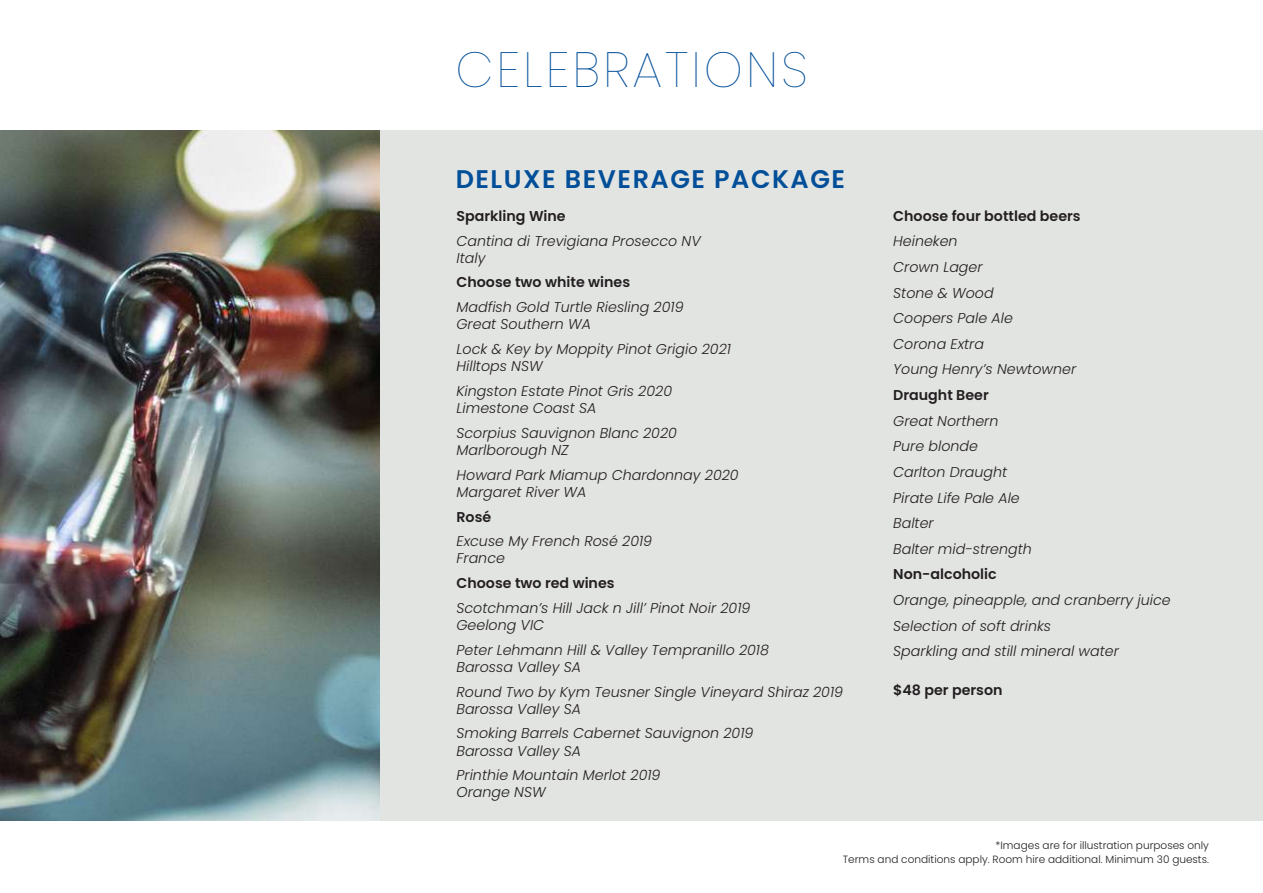
<style>
.page{position:relative;width:1263px;height:893px;background:#fff}
.page>*{position:absolute;margin:0;border:0;box-sizing:border-box;transform-origin:0 0}
.t1{font:100 49.5px "Poppins";letter-spacing:.06em;color:#014e99}
.t2{font:600 25.5px "Poppins";letter-spacing:.06em;color:#014e99}
.t3{font:italic 300 14.25px/17.1px "Poppins";color:#231f20}
.t4{font:600 14.25px "Poppins";color:#231f20}
.t5{font:300 10.5px/14.7px "Poppins";color:#231f20;text-align:right}
</style>
<div class="page">
<div style="left:379px;top:130px;width:884px;height:691px;background:#e2e4e2"></div>
<img style="left:0;top:130px;width:379px;height:691px">
<h1 class="t1" style="left:455px;top:41px;width:354px">CELEBRATIONS</h1>
<h2 class="t2" style="left:456px;top:165px;width:391px">DELUXE BEVERAGE PACKAGE</h2>
<p class="t4" style="left:456px;top:208px;width:111px">Sparkling Wine</p>
<p class="t3" style="left:456px;top:232px;width:246px">Cantina di Trevigiana Prosecco NV<br>Italy</p>
<p class="t4" style="left:456px;top:274px;width:175px">Choose two white wines</p>
<p class="t3" style="left:456px;top:299px;width:229px">Madfish Gold Turtle Riesling 2019<br>Great Southern WA</p>
<p class="t3" style="left:456px;top:341px;width:276px">Lock &amp; Key by Moppity Pinot Grigio 2021<br>Hilltops NSW</p>
<p class="t3" style="left:456px;top:382px;width:217px">Kingston Estate Pinot Gris 2020<br>Limestone Coast SA</p>
<p class="t3" style="left:456px;top:424px;width:222px">Scorpius Sauvignon Blanc 2020<br>Marlborough NZ</p>
<p class="t3" style="left:456px;top:466px;width:284px">Howard Park Miamup Chardonnay 2020<br>Margaret River WA</p>
<p class="t4" style="left:456px;top:508px;width:36px">Rosé</p>
<p class="t3" style="left:456px;top:533px;width:197px">Excuse My French Rosé 2019<br>France</p>
<p class="t4" style="left:456px;top:575px;width:160px">Choose two red wines</p>
<p class="t3" style="left:456px;top:599px;width:295px">Scotchman’s Hill Jack n Jill’ Pinot Noir 2019<br>Geelong VIC</p>
<p class="t3" style="left:456px;top:641px;width:314px">Peter Lehmann Hill &amp; Valley Tempranillo 2018<br>Barossa Valley SA</p>
<p class="t3" style="left:456px;top:683px;width:388px">Round Two by Kym Teusner Single Vineyard Shiraz 2019<br>Barossa Valley SA</p>
<p class="t3" style="left:456px;top:725px;width:298px">Smoking Barrels Cabernet Sauvignon 2019<br>Barossa Valley SA</p>
<p class="t3" style="left:456px;top:767px;width:205px">Printhie Mountain Merlot 2019<br>Orange NSW</p>
<p class="t4" style="left:893px;top:208px;width:189px">Choose four bottled beers</p>
<p class="t3" style="left:893px;top:229px;width:184px;line-height:25.7px">Heineken<br>Crown Lager<br>Stone &amp; Wood<br>Coopers Pale Ale<br>Corona Extra<br>Young Henry’s Newtowner</p>
<p class="t4" style="left:893px;top:387px;width:97px">Draught Beer</p>
<p class="t3" style="left:893px;top:408px;width:140px;line-height:25.7px">Great Northern<br>Pure blonde<br>Carlton Draught<br>Pirate Life Pale Ale<br>Balter<br>Balter mid-strength</p>
<p class="t4" style="left:893px;top:566px;width:105px">Non-alcoholic</p>
<p class="t3" style="left:893px;top:587px;width:279px;line-height:25.7px">Orange, pineapple, and cranberry juice<br>Selection of soft drinks<br>Sparkling and still mineral water</p>
<p class="t4" style="left:893px;top:681px;width:111px">$48 per person</p>
<p class="t5" style="left:843px;top:837px;width:368px">*Images are for illustration purposes only<br>Terms and conditions apply. Room hire additional. Minimum 30 guests.</p>
</div>
